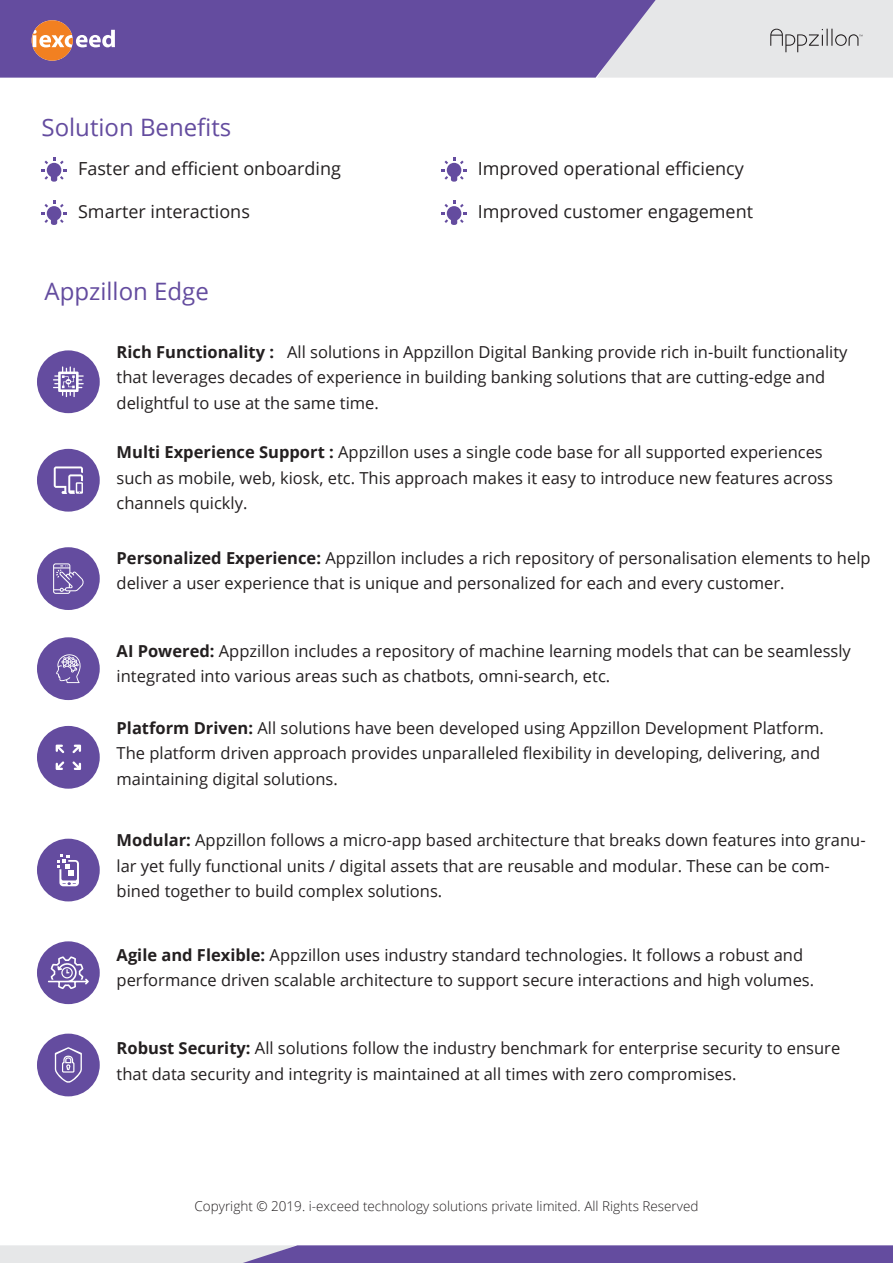
<style>
.page{position:relative;width:893px;height:1263px;background:#fff}
.page>*{position:absolute;margin:0;border:0;box-sizing:border-box;transform-origin:0 0}
.t1{font:24px "Open Sans";color:#644c9f}
.t2{font:18px "Open Sans";color:#231f20}
.t3{font:16.5px/25.5px "Open Sans";color:#231f20}
.t4{font:300 13.5px "Open Sans";color:#231f20}
.s1{font-weight:700}
</style>
<div class="page">
<div style="left:0;top:0;width:597px;height:78px;background:#644c9f"></div>
<svg style="left:0;top:1245px;width:893px;height:18px;background:#8d7db6"></svg>
<svg style="left:32px;top:20px;width:83px;height:41px;background:#ab7c8b"></svg>
<svg style="left:597px;top:0;width:296px;height:78px;background:#d7d5de"></svg>
<svg style="left:442px;top:201px;width:25px;height:24px"></svg>
<svg style="left:42px;top:158px;width:25px;height:24px"></svg>
<svg style="left:442px;top:158px;width:25px;height:24px"></svg>
<svg style="left:42px;top:201px;width:25px;height:24px"></svg>
<div style="left:37px;top:449px;width:63px;height:63px;background:#644c9f;border-radius:50%"></div>
<div style="left:37px;top:350px;width:63px;height:63px;background:#644c9f;border-radius:50%"></div>
<div style="left:37px;top:839px;width:63px;height:62px;background:#644c9f;border-radius:50%"></div>
<svg style="left:58px;top:854px;width:21px;height:32px"></svg>
<div style="left:37px;top:726px;width:63px;height:63px;background:#644c9f;border-radius:50%"></div>
<div style="left:37px;top:547px;width:63px;height:63px;background:#644c9f;border-radius:50%"></div>
<svg style="left:54px;top:466px;width:29px;height:28px"></svg>
<svg style="left:53px;top:366px;width:31px;height:31px"></svg>
<svg style="left:72px;top:745px;width:9px;height:8px"></svg>
<svg style="left:72px;top:761px;width:9px;height:9px"></svg>
<svg style="left:56px;top:761px;width:8px;height:9px"></svg>
<svg style="left:56px;top:745px;width:8px;height:8px"></svg>
<div style="left:37px;top:637px;width:63px;height:63px;background:#644c9f;border-radius:50%"></div>
<svg style="left:56px;top:654px;width:25px;height:29px"></svg>
<div style="left:37px;top:1033px;width:63px;height:63px;background:#644c9f;border-radius:50%"></div>
<svg style="left:55px;top:1047px;width:27px;height:36px"></svg>
<svg style="left:53px;top:563px;width:31px;height:31px"></svg>
<div style="left:37px;top:941px;width:63px;height:63px;background:#644c9f;border-radius:50%"></div>
<svg style="left:48px;top:956px;width:41px;height:33px"></svg>
<h1 class="t1" style="left:42px;top:111px;width:191px">Solution Benefits</h1>
<p class="t2" style="left:78px;top:156px;width:264px">Faster and efficient onboarding</p>
<p class="t2" style="left:78px;top:199px;width:173px">Smarter interactions</p>
<p class="t2" style="left:478px;top:199px;width:277px">Improved customer engagement</p>
<p class="t2" style="left:478px;top:156px;width:268px">Improved operational efficiency</p>
<h1 class="t1" style="left:45px;top:275px;width:166px">Appzillon Edge</h1>
<p class="t3" style="left:117px;top:338px;width:732px"><span class="s1">Rich Functionality :</span> All solutions in Appzillon Digital Banking provide rich in-built functionality that leverages decades of experience in building banking solutions that are cutting-edge and delightful to use at the same time.</p>
<p class="t3" style="left:117px;top:439px;width:718px"><span class="s1">Multi Experience Support :</span> Appzillon uses a single code base for all supported experiences such as mobile, web, kiosk, etc. This approach makes it easy to introduce new features across channels quickly.</p>
<p class="t3" style="left:117px;top:544px;width:755px"><span class="s1">Personalized Experience:</span> Appzillon includes a rich repository of personalisation elements to help deliver a user experience that is unique and personalized for each and every customer.</p>
<p class="t3" style="left:117px;top:637px;width:736px"><span class="s1">AI Powered:</span> Appzillon includes a repository of machine learning models that can be seamlessly integrated into various areas such as chatbots, omni-search, etc.</p>
<p class="t3" style="left:117px;top:714px;width:709px"><span class="s1">Platform Driven:</span> All solutions have been developed using Appzillon Development Platform.<br>The platform driven approach provides unparalleled flexibility in developing, delivering, and maintaining digital solutions.</p>
<p class="t3" style="left:117px;top:827px;width:750px"><span class="s1">Modular:</span> Appzillon follows a micro-app based architecture that breaks down features into granu&shy;lar yet fully functional units / digital assets that are reusable and modular. These can be com&shy;bined together to build complex solutions.</p>
<p class="t3" style="left:117px;top:942px;width:699px"><span class="s1">Agile and Flexible:</span> Appzillon uses industry standard technologies. It follows a robust and performance driven scalable architecture to support secure interactions and high volumes.</p>
<p class="t3" style="left:117px;top:1035px;width:725px"><span class="s1">Robust Security:</span> All solutions follow the industry benchmark for enterprise security to ensure that data security and integrity is maintained at all times with zero compromises.</p>
<p class="t4" style="left:195px;top:1196px;width:505px">Copyright © 2019. i-exceed technology solutions private limited. All Rights Reserved</p>
</div>
